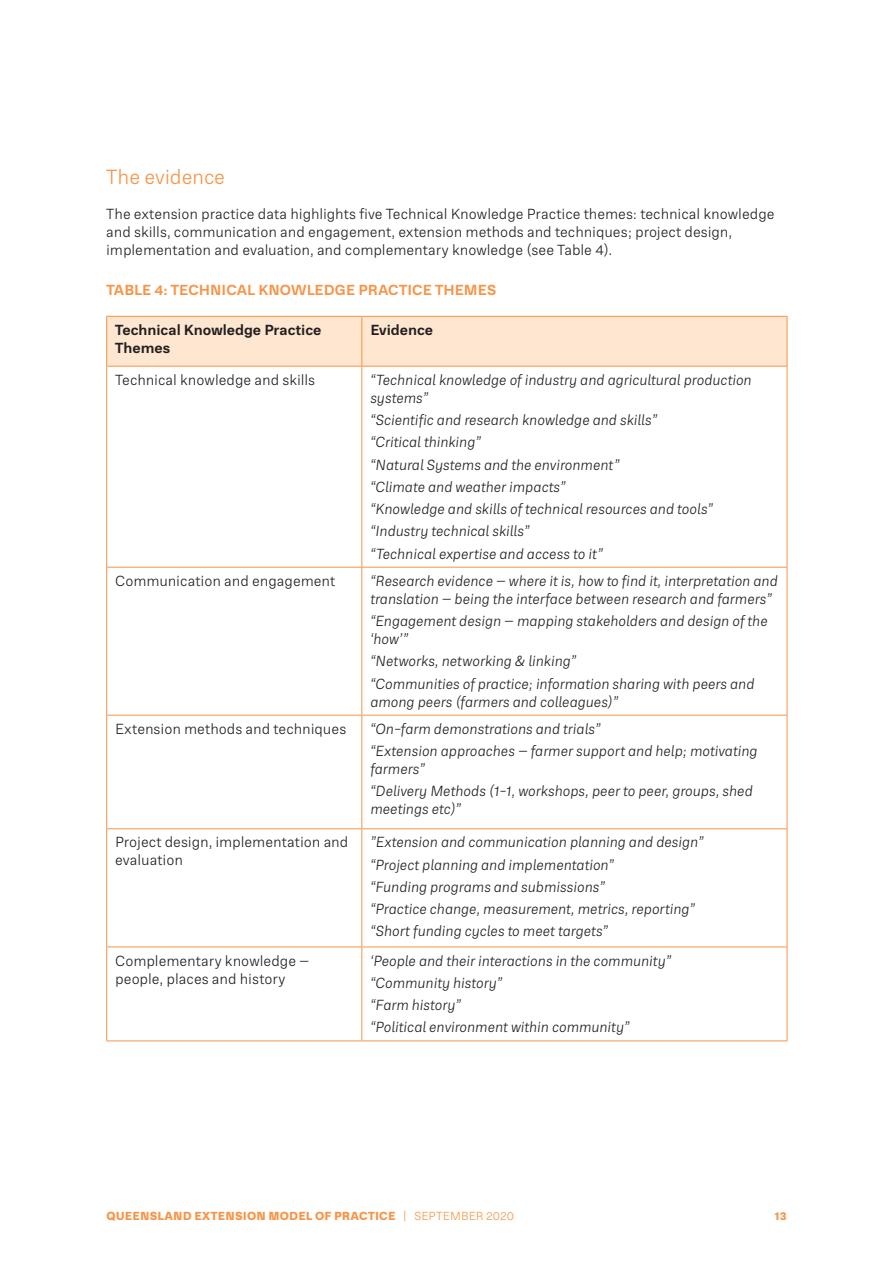
<style>
.page{position:relative;width:893px;height:1263px;background:#fff}
.page>*{position:absolute;margin:0;border:0;box-sizing:border-box;transform-origin:0 0}
.t1{font:300 21px "RNS Physis";letter-spacing:-.01em;color:#f79447}
.t2{font:italic 300 15px/22.2px "RNS Physis";letter-spacing:-.005em;color:#231f20}
.t3{font:300 15px/18px "RNS Physis";color:#231f20}
.t4{font:700 15px/18px "RNS Physis";color:#231f20}
.t5{font:700 15px "RNS Physis";letter-spacing:.005em;color:#f79447}
.t6{font:900 12px "RNS Physis";letter-spacing:.01em;color:#f79447}
.s1{font-weight:300}
</style>
<div class="page">
<div style="left:107px;top:317px;width:680px;height:49px;background:#fee6d1"></div>
<hr style="left:361px;top:317px;width:1px;height:49px;background:#f79447">
<hr style="left:361px;top:367px;width:1px;height:200px;background:#f79447">
<hr style="left:361px;top:567px;width:1px;height:148px;background:#f79447">
<hr style="left:106px;top:715px;width:256px;height:1px;background:#f79447">
<hr style="left:362px;top:715px;width:425px;height:1px;background:#f79447">
<hr style="left:361px;top:715px;width:1px;height:113px;background:#f79447">
<hr style="left:106px;top:828px;width:256px;height:1px;background:#f79447">
<hr style="left:362px;top:828px;width:425px;height:1px;background:#f79447">
<hr style="left:361px;top:829px;width:1px;height:117px;background:#f79447">
<hr style="left:106px;top:946px;width:256px;height:1px;background:#f79447">
<hr style="left:362px;top:946px;width:425px;height:1px;background:#f79447">
<hr style="left:361px;top:947px;width:1px;height:93px;background:#f79447">
<hr style="left:106px;top:316px;width:256px;height:1px;background:#f79447">
<hr style="left:106px;top:317px;width:1px;height:49px;background:#f79447">
<hr style="left:362px;top:316px;width:425px;height:1px;background:#f79447">
<hr style="left:787px;top:317px;width:1px;height:49px;background:#f79447">
<hr style="left:106px;top:366px;width:256px;height:1px;background:#f79447">
<hr style="left:106px;top:367px;width:1px;height:200px;background:#f79447">
<hr style="left:362px;top:366px;width:425px;height:1px;background:#f79447">
<hr style="left:787px;top:367px;width:1px;height:200px;background:#f79447">
<hr style="left:106px;top:567px;width:256px;height:1px;background:#f79447">
<hr style="left:106px;top:567px;width:1px;height:148px;background:#f79447">
<hr style="left:362px;top:567px;width:425px;height:1px;background:#f79447">
<hr style="left:787px;top:567px;width:1px;height:148px;background:#f79447">
<hr style="left:106px;top:715px;width:1px;height:113px;background:#f79447">
<hr style="left:787px;top:715px;width:1px;height:113px;background:#f79447">
<hr style="left:106px;top:829px;width:1px;height:117px;background:#f79447">
<hr style="left:787px;top:829px;width:1px;height:117px;background:#f79447">
<hr style="left:106px;top:947px;width:1px;height:93px;background:#f79447">
<hr style="left:787px;top:947px;width:1px;height:93px;background:#f79447">
<hr style="left:106px;top:1040px;width:256px;height:1px;background:#f79447">
<hr style="left:362px;top:1040px;width:425px;height:1px;background:#f79447">
<h1 class="t1" style="left:106px;top:165px;width:120px">The evidence</h1>
<p class="t3" style="left:106px;top:205px;width:670px">The extension practice data highlights five Technical Knowledge Practice themes: technical knowledge and skills, communication and engagement, extension methods and techniques; project design, implementation and evaluation, and complementary knowledge (see Table 4).</p>
<p class="t5" style="left:106px;top:280px;width:391px">TABLE 4: TECHNICAL KNOWLEDGE PRACTICE THEMES</p>
<p class="t4" style="left:115px;top:320px;width:208px">Technical Knowledge Practice<br>Themes</p>
<p class="t4" style="left:370px;top:320px;width:64px">Evidence</p>
<p class="t3" style="left:115px;top:370px;width:201px">Technical knowledge and skills</p>
<p class="t2" style="left:370px;top:370px;width:383px;line-height:18px">“Technical knowledge of industry and agricultural production systems”</p>
<p class="t2" style="left:370px;top:409px;width:344px">“Scientific and research knowledge and skills”<br>“Critical thinking”<br>“Natural Systems and the environment”<br>“Climate and weather impacts”<br>“Knowledge and skills of technical resources and tools” “Industry technical skills”<br>“Technical expertise and access to it”</p>
<p class="t3" style="left:115px;top:571px;width:222px">Communication and engagement</p>
<p class="t2" style="left:370px;top:571px;width:409px;line-height:18px">“Research evidence – where it is, how to find it, interpretation and translation – being the interface between research and farmers”</p>
<p class="t2" style="left:370px;top:612px;width:399px;line-height:18px">“Engagement design – mapping stakeholders and design of the ‘how’”</p>
<p class="t2" style="left:370px;top:650px;width:386px">“Networks, networking &amp; linking”<br>“Communities of practice; information sharing with peers and</p>
<p class="t2" style="left:370px;top:690px;width:249px">among peers (farmers and colleagues)”</p>
<p class="t3" style="left:115px;top:719px;width:233px">Extension methods and techniques</p>
<p class="t2" style="left:370px;top:717px;width:389px">“On-farm demonstrations and trials”<br>“Extension approaches – farmer support and help; motivating</p>
<p class="t2" style="left:370px;top:757px;width:384px">farmers”<br>“Delivery Methods (1-1, workshops, peer to peer, groups, shed</p>
<p class="t2" style="left:370px;top:798px;width:92px">meetings etc)”</p>
<p class="t3" style="left:115px;top:833px;width:235px">Project design, implementation and evaluation</p>
<p class="t2" style="left:370px;top:831px;width:335px">”Extension and communication planning and design” “Project planning and implementation”<br>“Funding programs and submissions”<br>“Practice change, measurement, metrics, reporting” “Short funding cycles to meet targets”</p>
<p class="t3" style="left:115px;top:951px;width:196px">Complementary knowledge – people, places and history</p>
<p class="t2" style="left:370px;top:949px;width:302px">‘People and their interactions in the community” “Community history”<br>“Farm history”<br>“Political environment within community”</p>
<p class="t6" style="left:106px;top:1209px;width:409px">QUEENSLAND EXTENSION MODEL OF PRACTICE <span class="s1">| SEPTEMBER 2020</span></p>
<p class="t6" style="left:774px;top:1209px;width:14px">13</p>
</div>
